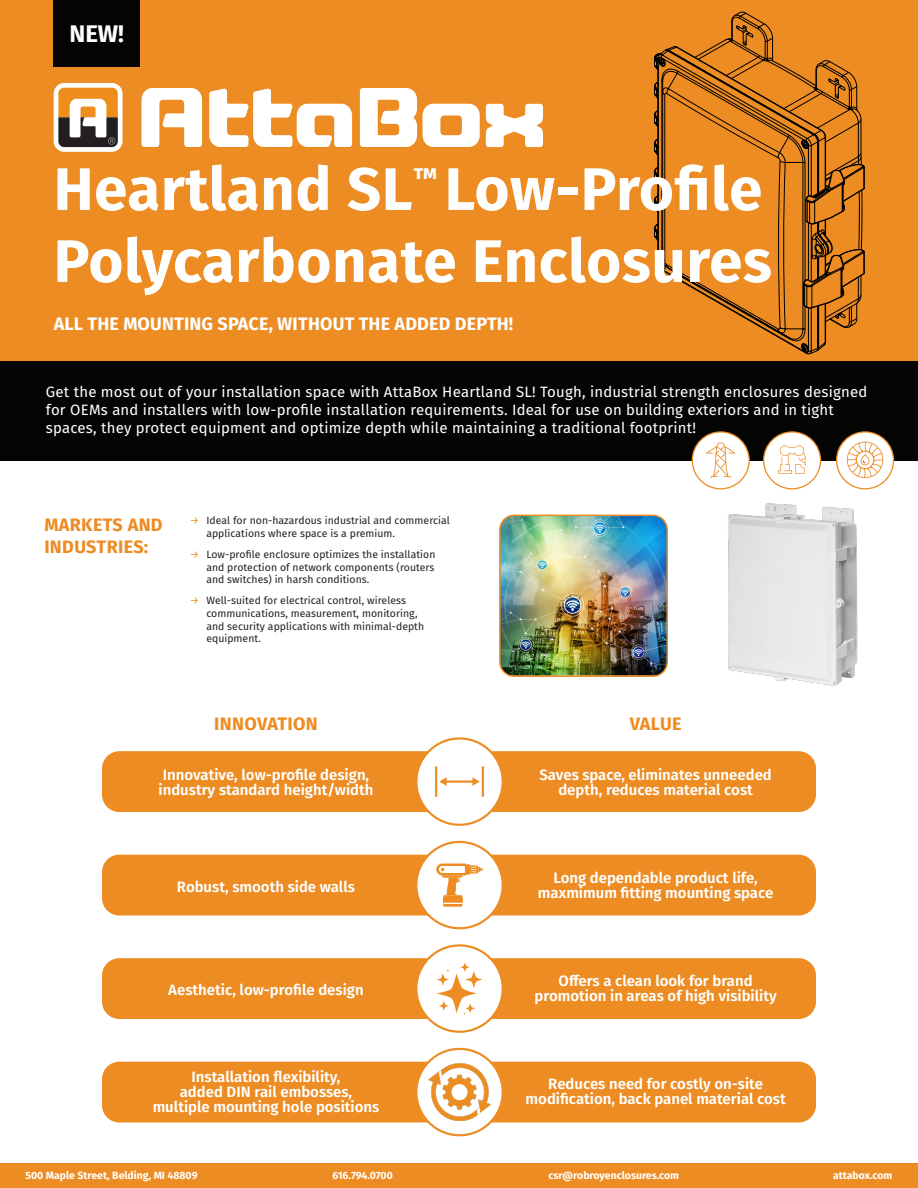
<style>
.page{position:relative;width:918px;height:1188px;background:#fff}
.page>*{position:absolute;margin:0;border:0;box-sizing:border-box;transform-origin:0 0}
.t1{font:700 60px/72px "Fira Sans";letter-spacing:.01em;color:#fff;text-align:right}
.t2{font:700 27px "Fira Sans";color:#fff}
.t3{font:700 24px "Fira Sans";color:#fff}
.t4{font:700 18px "Fira Sans";letter-spacing:.01em;color:#fff}
.t5{font:700 18px "Fira Sans";letter-spacing:.02em;color:#ec8c22}
.Arrow_Bullets{font:600 15px/15px "Fira Sans";color:#fff;text-align:center}
.t6{font:15px/18px "Fira Sans";letter-spacing:.015em;color:#fff}
.t7{font:10.5px/12.6px "Fira Sans";letter-spacing:.005em;color:#231f20}
.t8{font:700 10.5px "Fira Sans";color:#fff}
.s1{color:#ec8c22}
</style>
<div class="page">
<div style="left:0;top:359px;width:918px;height:101px;background:#040503"></div>
<div style="left:0;top:0;width:918px;height:360px;background:#ec8c22"></div>
<svg style="left:668px;top:13px;width:106px;height:37px"></svg>
<svg style="left:654px;top:50px;width:210px;height:298px"></svg>
<svg style="left:803px;top:170px;width:42px;height:138px"></svg>
<div style="left:692px;top:432px;width:57px;height:57px;background:#fff;border-radius:50%"></div>
<div style="left:692px;top:431px;width:58px;height:58px;border:1px solid #ec8c22;border-radius:50%"></div>
<svg style="left:706px;top:443px;width:29px;height:35px"></svg>
<div style="left:764px;top:432px;width:57px;height:57px;background:#fff;border-radius:50%"></div>
<div style="left:763px;top:431px;width:58px;height:58px;border:1px solid #ec8c22;border-radius:50%"></div>
<div style="left:837px;top:432px;width:57px;height:57px;background:#fff;border-radius:50%"></div>
<div style="left:836px;top:431px;width:58px;height:58px;border:1px solid #ec8c22;border-radius:50%"></div>
<svg style="left:778px;top:445px;width:28px;height:29px"></svg>
<svg style="left:847px;top:442px;width:36px;height:36px"></svg>
<div style="left:54px;top:0;width:86px;height:67px;background:#040503"></div>
<img style="left:500px;top:515px;width:116px;height:159px">
<div style="left:499px;top:515px;width:169px;height:162px;border:2px solid #ec8c22;border-radius:14px"></div>
<img style="left:616px;top:478px;width:272px;height:208px">
<div style="left:102px;top:751px;width:360px;height:61px;background:#ec8c22;border-radius:17px"></div>
<div style="left:456px;top:751px;width:360px;height:61px;background:#ec8c22;border-radius:17px"></div>
<div style="left:416px;top:738px;width:87px;height:87px;background:#fff;border-radius:50%"></div>
<div style="left:415px;top:737px;width:89px;height:89px;border:2px solid #ec8c22;border-radius:50%"></div>
<hr style="left:435px;top:766px;width:2px;height:31px;background:#ec8c22">
<hr style="left:482px;top:766px;width:2px;height:31px;background:#ec8c22">
<hr style="left:445px;top:781px;width:28px;height:2px;background:#ec8c22">
<svg style="left:439px;top:777px;width:8px;height:9px"></svg>
<svg style="left:472px;top:777px;width:8px;height:9px"></svg>
<div style="left:456px;top:958px;width:360px;height:61px;background:#ec8c22;border-radius:17px"></div>
<div style="left:102px;top:958px;width:360px;height:61px;background:#ec8c22;border-radius:17px"></div>
<div style="left:416px;top:945px;width:87px;height:87px;background:#fff;border-radius:50%"></div>
<div style="left:415px;top:944px;width:89px;height:89px;border:2px solid #ec8c22;border-radius:50%"></div>
<svg style="left:436px;top:962px;width:47px;height:53px"></svg>
<div style="left:456px;top:855px;width:360px;height:61px;background:#ec8c22;border-radius:17px"></div>
<div style="left:102px;top:855px;width:360px;height:61px;background:#ec8c22;border-radius:17px"></div>
<div style="left:416px;top:842px;width:87px;height:86px;background:#fff;border-radius:50%"></div>
<div style="left:415px;top:841px;width:89px;height:88px;border:2px solid #ec8c22;border-radius:50%"></div>
<svg style="left:436px;top:864px;width:47px;height:43px"></svg>
<div style="left:456px;top:1062px;width:360px;height:61px;background:#ec8c22;border-radius:17px"></div>
<div style="left:102px;top:1062px;width:360px;height:61px;background:#ec8c22;border-radius:17px"></div>
<svg style="left:416px;top:1049px;width:87px;height:86px;fill:#fff"></svg>
<div style="left:415px;top:1048px;width:89px;height:88px;border:2px solid #ec8c22;border-radius:50%"></div>
<img style="left:429px;top:1064px;width:62px;height:56px">
<div style="left:0;top:1163px;width:918px;height:25px;background:#ec8c22"></div>
<div style="left:54px;top:83px;width:69px;height:69px;background:#fff;border-radius:11px"></div>
<svg style="left:486px;top:104px;width:57px;height:43px"></svg>
<svg style="left:142px;top:88px;width:60px;height:59px"></svg>
<svg style="left:58px;top:88px;width:60px;height:59px"></svg>
<svg style="left:209px;top:88px;width:143px;height:59px"></svg>
<svg style="left:360px;top:88px;width:57px;height:59px"></svg>
<svg style="left:423px;top:104px;width:57px;height:43px"></svg>
<p class="t3" style="left:69px;top:14px;width:56px">NEW!</p>
<p class="t1" style="left:54px;top:149px;width:720px">Low-Profile<br>Polycarbonate Enclosures</p>
<p class="t4" style="left:54px;top:308px;width:461px">ALL THE MOUNTING SPACE, WITHOUT THE ADDED DEPTH!</p>
<p class="t1" style="left:54px;top:149px;width:360px">Heartland SL</p>
<p class="t2" style="left:413px;top:155px;width:26px">™</p>
<p class="t6" style="left:46px;top:383px;width:823px">Get the most out of your installation space with AttaBox Heartland SL! Tough, industrial strength enclosures designed for OEMs and installers with low-profile installation requirements. Ideal for use on building exteriors and in tight spaces, they protect equipment and optimize depth while maintaining a traditional footprint!</p>
<p class="t5" style="left:44px;top:510px;width:120px">MARKETS AND</p>
<p class="t5" style="left:44px;top:531px;width:105px">INDUSTRIES:</p>
<p class="t7" style="left:206px;top:514px;width:245px;text-indent:-16px"><span class="s1">→</span> Ideal for non-hazardous industrial and commercial applications where space is a premium.</p>
<p class="t7" style="left:206px;top:548px;width:231px;text-align:justify;text-indent:-16px"><span class="s1">→</span> Low-profile enclosure optimizes the installation and protection of network components (routers and switches) in harsh conditions.</p>
<p class="t7" style="left:206px;top:594px;width:219px;text-indent:-16px"><span class="s1">→</span> Well-suited for electrical control, wireless communications, measurement, monitoring, and security applications with minimal-depth equipment.</p>
<p class="t5" style="left:214px;top:708px;width:105px">INNOVATION</p>
<p class="t5" style="left:630px;top:708px;width:53px">VALUE</p>
<p class="Arrow_Bullets" style="left:159px;top:766px;width:216px;text-align:left">Innovative, low-profile design, industry standard height/width</p>
<p class="Arrow_Bullets" style="left:539px;top:766px;width:234px">Saves space, eliminates unneeded depth, reduces material cost</p>
<p class="Arrow_Bullets" style="left:177px;top:878px;width:180px">Robust, smooth side walls</p>
<p class="Arrow_Bullets" style="left:538px;top:869px;width:237px">Long dependable product life, maxmimum fitting mounting space</p>
<p class="Arrow_Bullets" style="left:168px;top:981px;width:197px">Aesthetic, low-profile design</p>
<p class="Arrow_Bullets" style="left:535px;top:973px;width:244px">Offers a clean look for brand promotion in areas of high visibility</p>
<p class="Arrow_Bullets" style="left:153px;top:1068px;width:228px">Installation flexibility,<br>added DIN rail embosses, multiple mounting hole positions</p>
<p class="Arrow_Bullets" style="left:526px;top:1075px;width:262px">Reduces need for costly on-site modification, back panel material cost</p>
<p class="t8" style="left:26px;top:1167px;width:174px">500 Maple Street, Belding, MI 48809</p>
<p class="t8" style="left:332px;top:1167px;width:62px">616.794.0700</p>
<p class="t8" style="left:548px;top:1167px;width:132px">csr@robroyenclosures.com</p>
<p class="t8" style="left:833px;top:1167px;width:61px">attabox.com</p>
</div>
